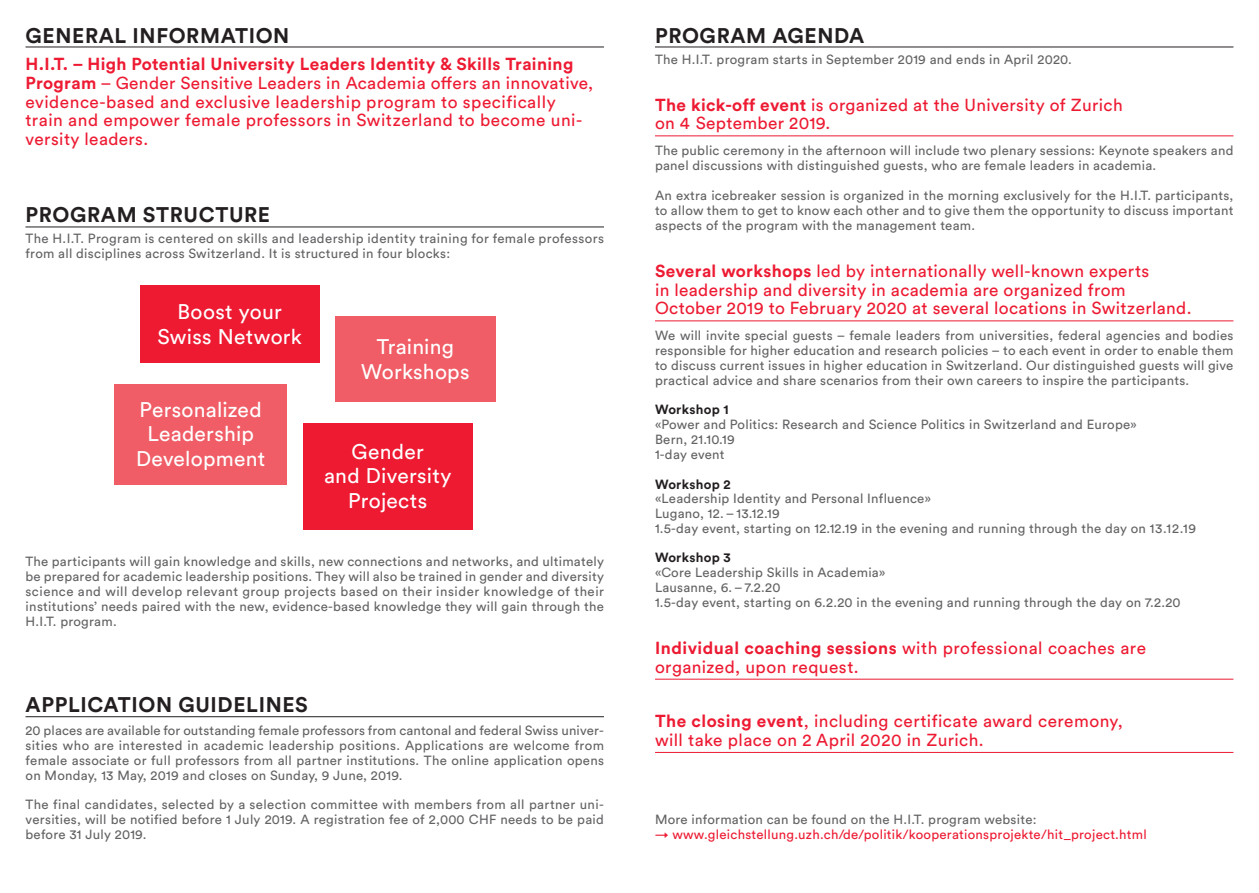
<style>
.page{position:relative;width:1259px;height:893px;background:#fff}
.page>*{position:absolute;margin:0;border:0;box-sizing:border-box;transform-origin:0 0}
.t1{font:21px/24.5px "Circular Std";letter-spacing:.01em;color:#fff;text-align:center}
.t2{font:700 21px "Circular Std";letter-spacing:.03em;color:#231f20}
.t3{font:17.25px/18.8px "Circular Std";letter-spacing:.02em;color:#ed1a32}
.t4{font:13.2px/15px "Circular Std";letter-spacing:.02em;color:#636366}
.t5{font:13.2px "Circular Std";letter-spacing:.02em;color:#ed1a32}
.t6{font:700 13.2px "Circular Std";letter-spacing:.02em;color:#231f20}
.s1{font-weight:700}
</style>
<div class="page">
<hr style="left:26px;top:47px;width:578px;height:1px;background:#231f20">
<hr style="left:26px;top:227px;width:578px;height:1px;background:#231f20">
<hr style="left:655px;top:47px;width:578px;height:1px;background:#231f20">
<hr style="left:655px;top:136px;width:578px;height:1px;background:#ed1a32">
<hr style="left:655px;top:321px;width:578px;height:1px;background:#ed1a32">
<hr style="left:655px;top:679px;width:578px;height:1px;background:#ed1a32">
<hr style="left:655px;top:752px;width:578px;height:1px;background:#ed1a32">
<div style="left:140px;top:286px;width:179px;height:77px;background:#ed1a32"></div>
<div style="left:115px;top:384px;width:172px;height:101px;background:#f05d66"></div>
<div style="left:335px;top:317px;width:160px;height:85px;background:#f05d66"></div>
<div style="left:303px;top:423px;width:170px;height:107px;background:#ed1a32"></div>
<hr style="left:26px;top:716px;width:578px;height:1px;background:#231f20">
<h1 class="t2" style="left:26px;top:22px;width:265px">GENERAL INFORMATION</h1>
<p class="t3" style="left:26px;top:54px;width:569px"><span class="s1">H.I.T. – High Potential University Leaders Identity &amp; Skills Training Program</span> – Gender Sensitive Leaders in Academia offers an innovative, evidence-based and exclusive leadership program to specifically train and empower female professors in Switzerland to become uni&shy;versity leaders.</p>
<h1 class="t2" style="left:26px;top:202px;width:246px">PROGRAM STRUCTURE</h1>
<p class="t4" style="left:26px;top:231px;width:580px">The H.I.T. Program is centered on skills and leadership identity training for female professors from all disciplines across Switzerland. It is structured in four blocks:</p>
<h1 class="t1" style="left:157px;top:299px;width:146px">Boost your<br>Swiss Network</h1>
<h1 class="t1" style="left:136px;top:397px;width:131px">Personalized<br>Leadership<br>Development</h1>
<h1 class="t1" style="left:361px;top:334px;width:110px">Training<br>Workshops</h1>
<h1 class="t1" style="left:324px;top:439px;width:129px">Gender<br>and Diversity<br>Projects</h1>
<p class="t4" style="left:26px;top:554px;width:580px;text-align:justify">The participants will gain knowledge and skills, new connections and networks, and ultimately be prepared for academic leadership positions. They will also be trained in gender and diversity science and will develop relevant group projects based on their insider knowledge of their institutions’ needs paired with the new, evidence-based knowledge they will gain through the H.I.T. program.</p>
<h1 class="t2" style="left:26px;top:691px;width:284px">APPLICATION GUIDELINES</h1>
<p class="t4" style="left:26px;top:722px;width:580px;text-align:justify">20 places are available for outstanding female professors from cantonal and federal Swiss univer&shy;sities who are interested in academic leadership positions. Applications are welcome from female associate or full professors from all partner institutions. The online application opens on Monday, 13 May, 2019 and closes on Sunday, 9 June, 2019.</p>
<p class="t4" style="left:26px;top:797px;width:580px;text-align:justify">The final candidates, selected by a selection committee with members from all partner uni&shy;versities, will be notified before 1 July 2019. A registration fee of 2,000 CHF needs to be paid before 31 July 2019.</p>
<h1 class="t2" style="left:655px;top:22px;width:211px">PROGRAM AGENDA</h1>
<p class="t4" style="left:655px;top:51px;width:418px">The H.I.T. program starts in September 2019 and ends in April 2020.</p>
<h2 class="t3" style="left:655px;top:95px;width:469px"><span class="s1">The kick-off event</span> is organized at the University of Zurich on 4 September 2019.</h2>
<p class="t4" style="left:655px;top:142px;width:580px">The public ceremony in the afternoon will include two plenary sessions: Keynote speakers and panel discussions with distinguished guests, who are female leaders in academia.</p>
<p class="t4" style="left:655px;top:187px;width:580px;text-align:justify">An extra icebreaker session is organized in the morning exclusively for the H.I.T. participants, to allow them to get to know each other and to give them the opportunity to discuss important aspects of the program with the management team.</p>
<h2 class="t3" style="left:655px;top:261px;width:538px"><span class="s1">Several workshops</span> led by internationally well-known experts<br>in leadership and diversity in academia are organized from<br>October 2019 to February 2020 at several locations in Switzerland.</h2>
<p class="t4" style="left:655px;top:327px;width:580px;text-align:justify">We will invite special guests – female leaders from universities, federal agencies and bodies responsible for higher education and research policies – to each event in order to enable them to discuss current issues in higher education in Switzerland. Our distinguished guests will give practical advice and share scenarios from their own careers to inspire the participants.</p>
<p class="t6" style="left:655px;top:401px;width:75px">Workshop 1</p>
<p class="t4" style="left:655px;top:417px;width:483px">«Power and Politics: Research and Science Politics in Switzerland and Europe»<br>Bern, 21.10.19<br>1-day event</p>
<p class="t6" style="left:655px;top:476px;width:77px">Workshop 2</p>
<p class="t4" style="left:655px;top:491px;width:543px">«Leadership Identity and Personal Influence»<br>Lugano, 12.–13.12.19<br>1.5-day event, starting on 12.12.19 in the evening and running through the day on 13.12.19</p>
<p class="t6" style="left:655px;top:549px;width:77px">Workshop 3</p>
<p class="t4" style="left:655px;top:564px;width:527px">«Core Leadership Skills in Academia»<br>Lausanne, 6.–7.2.20<br>1.5-day event, starting on 6.2.20 in the evening and running through the day on 7.2.20</p>
<h2 class="t3" style="left:655px;top:638px;width:492px"><span class="s1">Individual coaching sessions</span> with professional coaches are organized, upon request.</h2>
<h2 class="t3" style="left:655px;top:711px;width:469px"><span class="s1">The closing event</span>, including certificate award ceremony, will take place on 2 April 2020 in Zurich.</h2>
<p class="t4" style="left:655px;top:812px;width:383px">More information can be found on the H.I.T. program website:</p>
<p class="t5" style="left:655px;top:826px;width:493px">→ www.gleichstellung.uzh.ch/de/politik/kooperationsprojekte/hit_project.html</p>
</div>
